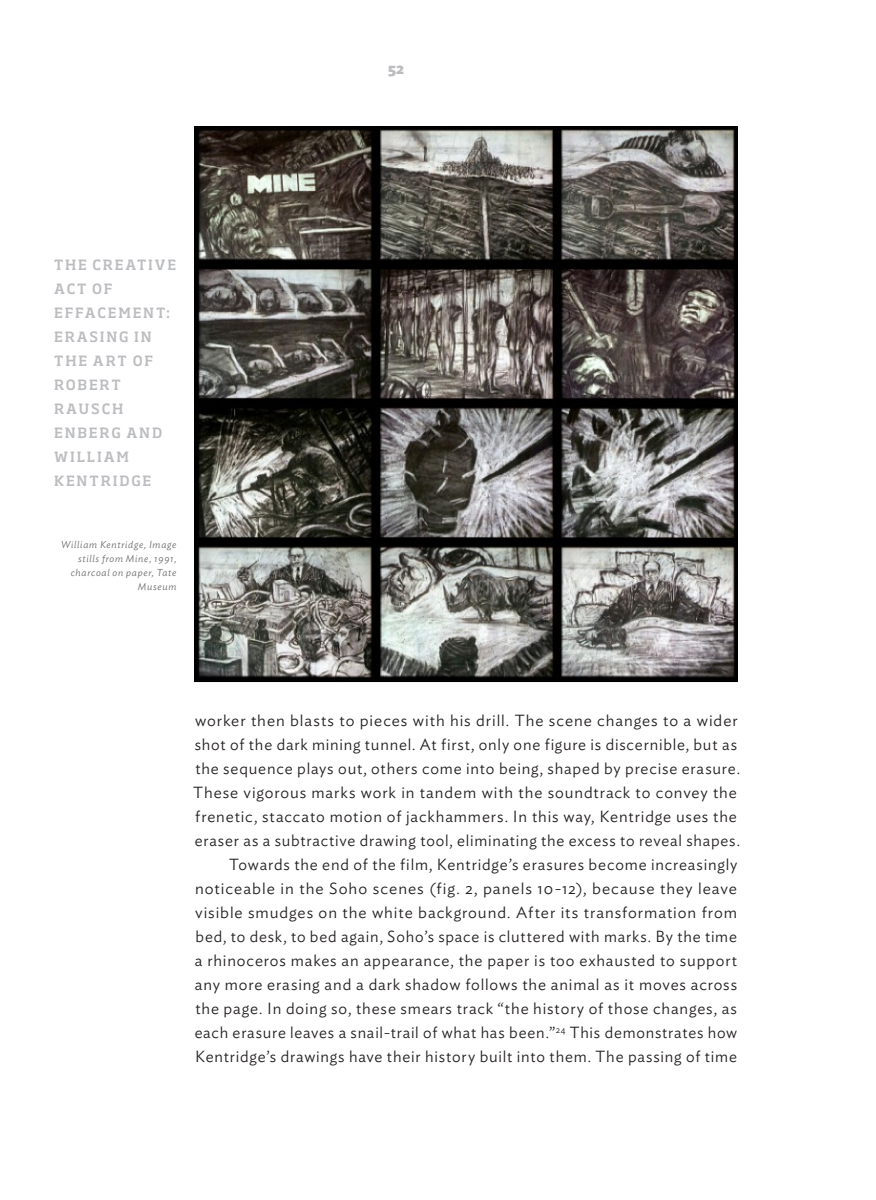
<style>
.page{position:relative;width:876px;height:1200px;background:#fff}
.page>*{position:absolute;margin:0;border:0;box-sizing:border-box;transform-origin:0 0}
.Body_Copy{font:300 16px/24px "Ideal Sans";letter-spacing:.05em;color:#231f20}
.t1{font:700 16px "Ideal Sans";color:#bcbdc0}
.Page_number_side{font:500 14px/24px "Soho Pro";letter-spacing:.13em;color:#bcbdc0}
.Image_caption{font:italic 300 10px/14px "Ideal Sans";letter-spacing:.07em;color:#6c6d70;text-align:right}
</style>
<div class="page">
<img style="left:194px;top:126px;width:544px;height:557px">
<p class="t1" style="left:388px;top:56px;width:17px">52</p>
<p class="Page_number_side" style="left:54px;top:252px;width:124px">THE CREATIVE<br>ACT OF<br>EFFACEMENT:<br>ERASING IN<br>THE ART OF<br>ROBERT<br>RAUSCH<br>ENBERG AND<br>WILLIAM<br>KENTRIDGE</p>
<p class="Image_caption" style="left:61px;top:537px;width:117px">William Kentridge, Image stills from Mine, 1991, charcoal on paper, Tate<br>Museum</p>
<p class="Body_Copy" style="left:193px;top:707px;width:548px">worker then blasts to pieces with his drill. The scene changes to a wider shot of the dark mining tunnel. At first, only one figure is discernible, but as the sequence plays out, others come into being, shaped by precise erasure.<br>These vigorous marks work in tandem with the soundtrack to convey the frenetic, staccato motion of jackhammers. In this way, Kentridge uses the eraser as a subtractive drawing tool, eliminating the excess to reveal shapes.</p>
<p class="Body_Copy" style="left:195px;top:851px;width:544px;text-align:justify;text-indent:34px">Towards the end of the film, Kentridge’s erasures become increasingly noticeable in the Soho scenes (fig. 2, panels 10-12), because they leave visible smudges on the white background. After its transformation from bed, to desk, to bed again, Soho’s space is cluttered with marks. By the time a rhinoceros makes an appearance, the paper is too exhausted to support any more erasing and a dark shadow follows the animal as it moves across the page. In doing so, these smears track “the history of those changes, as each erasure leaves a snail-trail of what has been.”<sup>24</sup> This demonstrates how Kentridge’s drawings have their history built into them. The passing of time</p>
</div>
